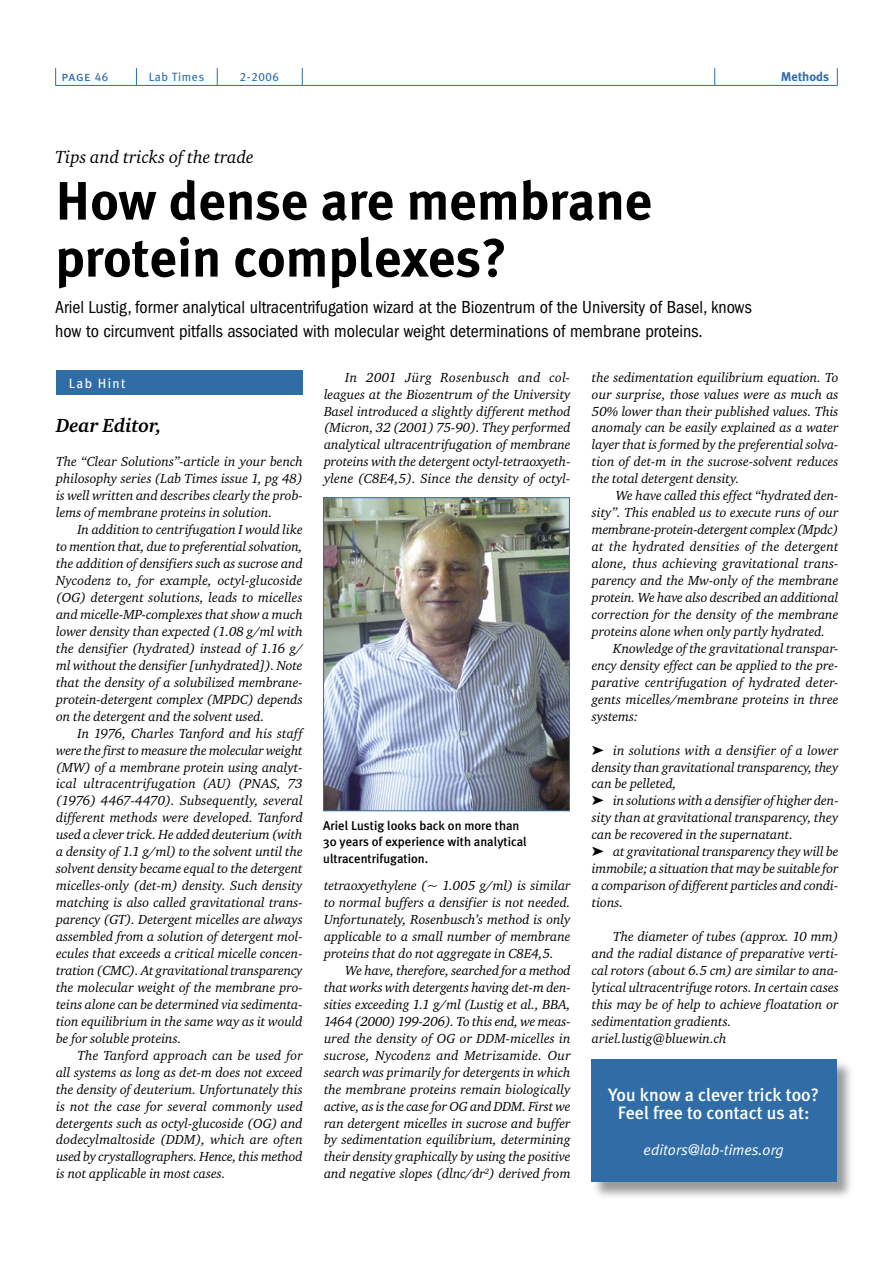
<style>
.page{position:relative;width:893px;height:1263px;background:#fff}
.page>*{position:absolute;margin:0;border:0;box-sizing:border-box;transform-origin:0 0}
.LT-Head-36{font:700 54px "Meta Plus";color:#000}
.LT-Fließtext-Block-ohne-Einzug{font:italic 700 19.5px "Charter ITC";color:#000}
.LT-Unterzeile{font:condensed 18px/24px "Franklin Gothic";color:#000}
.LT-Bildunterschrift{font:500 18px "Meta Plus";color:#fff}
.LT-Dachzeile_groß{font:italic 18px "Charter ITC";color:#000}
.LT-Bildunterschrift-2{font:italic 15px "Meta Plus Normal";color:#fff}
.LT-Fließtext-Block-ohne-Einzug-2{font:italic 13.5px/17px "Charter ITC";color:#000;text-align:justify}
.t1{font:13.5px "Meta Plus";letter-spacing:.1em;color:#fff}
.t2{font:13.5px "Meta Plus Book Caps";color:#306da6}
.LT-Bildunterschrift-3{font:500 12.75px "Meta Plus";color:#000}
.t3{font:700 12.75px "Meta Plus";color:#306da6}
.t4{font:12px "Meta Plus";letter-spacing:.05em;color:#306da6}
.t5{font:12px "Meta Plus Book Caps";color:#306da6}
.s1{font-size:12px}
</style>
<div class="page">
<hr style="left:55px;top:85px;width:783px;height:1px;background:#306da6">
<svg style="left:55px;top:68px;width:1px;height:17px"></svg>
<svg style="left:136px;top:68px;width:1px;height:17px"></svg>
<svg style="left:714px;top:68px;width:1px;height:17px"></svg>
<svg style="left:837px;top:68px;width:1px;height:17px"></svg>
<svg style="left:302px;top:68px;width:1px;height:17px"></svg>
<svg style="left:217px;top:68px;width:1px;height:17px"></svg>
<div style="left:56px;top:370px;width:247px;height:25px;background:#306da6"></div>
<img style="left:325px;top:499px;width:243px;height:310px">
<div style="left:323px;top:497px;width:247px;height:314px;border:1px solid #306da6"></div>
<div style="left:590px;top:1058px;width:266px;height:143px;background:#000;opacity:.4"></div>
<div style="left:591px;top:1059px;width:246px;height:123px;background:#306da6"></div>
<p class="t2" style="left:62px;top:68px;width:48px">page <span class="s1">46</span></p>
<p class="t4" style="left:149px;top:70px;width:57px">Lab Times</p>
<p class="t5" style="left:240px;top:70px;width:40px">2-2006</p>
<p class="t3" style="left:781px;top:70px;width:50px">Methods</p>
<p class="LT-Dachzeile_groß" style="left:55px;top:145px;width:200px">Tips and tricks of the trade</p>
<p class="LT-Head-36" style="left:55px;top:170px;width:599px">How dense are membrane</p>
<p class="LT-Head-36" style="left:55px;top:227px;width:454px">protein complexes?</p>
<p class="LT-Unterzeile" style="left:55px;top:296px;width:698px">Ariel Lustig, former analytical ultracentrifugation wizard at the Biozentrum of the University of Basel, knows how to circumvent pitfalls associated with molecular weight determinations of membrane proteins.</p>
<p class="t1" style="left:69px;top:375px;width:58px">Lab Hint</p>
<p class="LT-Fließtext-Block-ohne-Einzug" style="left:56px;top:414px;width:107px">Dear Editor,</p>
<p class="LT-Fließtext-Block-ohne-Einzug-2" style="left:56px;top:453px;width:248px">The “Clear Solutions”-article in your bench philosophy series (Lab Times issue 1, pg 48) is well written and describes clearly the prob&shy;lems of membrane proteins in solution.</p>
<p class="LT-Fließtext-Block-ohne-Einzug-2" style="left:56px;top:521px;width:248px;text-indent:21px">In addition to centrifugation I would like to mention that, due to preferential solvation, the addition of densifiers such as sucrose and Nycodenz to, for example, octyl-glucoside (OG) detergent solutions, leads to micelles and micelle-MP-complexes that show a much lower density than expected (1.08 g/ml with the densifier (hydrated) instead of 1.16 g/ ml without the densifier [unhydrated]). Note that the density of a solubilized membrane&shy;protein-detergent complex (MPDC) depends on the detergent and the solvent used.</p>
<p class="LT-Fließtext-Block-ohne-Einzug-2" style="left:56px;top:724px;width:248px;text-indent:21px">In 1976, Charles Tanford and his staff were the first to measure the molecular weight (MW) of a membrane protein using analyt&shy;ical ultracentrifugation (AU) (PNAS, 73 (1976) 4467-4470). Subsequently, several different methods were developed. Tanford used a clever trick. He added deuterium (with a density of 1.1 g/ml) to the solvent until the solvent density became equal to the detergent micelles-only (det-m) density. Such density matching is also called gravitational trans&shy;parency (GT). Detergent micelles are always assembled from a solution of detergent mol&shy;ecules that exceeds a critical micelle concen&shy;tration (CMC). At gravitational transparency the molecular weight of the membrane pro&shy;teins alone can be determined via sedimenta&shy;tion equilibrium in the same way as it would be for soluble proteins.</p>
<p class="LT-Fließtext-Block-ohne-Einzug-2" style="left:56px;top:1046px;width:248px;text-indent:21px">The Tanford approach can be used for all systems as long as det-m does not exceed the density of deuterium. Unfortunately this is not the case for several commonly used detergents such as octyl-glucoside (OG) and dodecylmaltoside (DDM), which are often used by crystallographers. Hence, this method is not applicable in most cases.</p>
<p class="LT-Fließtext-Block-ohne-Einzug-2" style="left:324px;top:368px;width:248px;text-indent:21px">In 2001 Jürg Rosenbusch and col&shy;leagues at the Biozentrum of the University Basel introduced a slightly different method (Micron, 32 (2001) 75-90). They performed analytical ultracentrifugation of membrane proteins with the detergent octyl-tetraoxyeth&shy;ylene (C8E4,5). Since the density of octyl-</p>
<p class="LT-Bildunterschrift-3" style="left:323px;top:818px;width:198px">Ariel Lustig looks back on more than</p>
<p class="LT-Bildunterschrift-3" style="left:323px;top:834px;width:205px">30 years of experience with analytical</p>
<p class="LT-Bildunterschrift-3" style="left:323px;top:851px;width:106px">ultracentrifugation.</p>
<p class="LT-Fließtext-Block-ohne-Einzug-2" style="left:324px;top:877px;width:248px">tetraoxyethylene (~ 1.005 g/ml) is similar to normal buffers a densifier is not needed.<br>Unfortunately, Rosenbusch’s method is only applicable to a small number of membrane proteins that do not aggregate in C8E4,5.</p>
<p class="LT-Fließtext-Block-ohne-Einzug-2" style="left:324px;top:961px;width:248px;text-indent:21px">We have, therefore, searched for a method that works with detergents having det-m den&shy;sities exceeding 1.1 g/ml (Lustig et al., BBA, 1464 (2000) 199-206). To this end, we meas&shy;ured the density of OG or DDM-micelles in sucrose, Nycodenz and Metrizamide. Our search was primarily for detergents in which the membrane proteins remain biologically active, as is the case for OG and DDM. First we ran detergent micelles in sucrose and buffer by sedimentation equilibrium, determining their density graphically by using the positive and negative slopes (dlnc/dr<sup>2</sup>) derived from</p>
<p class="LT-Fließtext-Block-ohne-Einzug-2" style="left:592px;top:368px;width:248px">the sedimentation equilibrium equation. To our surprise, those values were as much as 50% lower than their published values. This anomaly can be easily explained as a water layer that is formed by the preferential solva&shy;tion of det-m in the sucrose-solvent reduces the total detergent density.</p>
<p class="LT-Fließtext-Block-ohne-Einzug-2" style="left:592px;top:487px;width:248px;text-indent:24px">We have called this effect “hydrated den&shy;sity”. This enabled us to execute runs of our membrane-protein-detergent complex (Mpdc) at the hydrated densities of the detergent alone, thus achieving gravitational trans&shy;parency and the Mw-only of the membrane protein. We have also described an additional correction for the density of the membrane proteins alone when only partly hydrated.</p>
<p class="LT-Fließtext-Block-ohne-Einzug-2" style="left:592px;top:639px;width:248px;text-indent:21px">Knowledge of the gravitational transpar&shy;ency density effect can be applied to the pre&shy;parative centrifugation of hydrated deter&shy;gents micelles/membrane proteins in three systems:</p>
<p class="LT-Fließtext-Block-ohne-Einzug-2" style="left:592px;top:741px;width:248px">➤ in solutions with a densifier of a lower density than gravitational transparency, they can be pelleted,</p>
<p class="LT-Fließtext-Block-ohne-Einzug-2" style="left:592px;top:792px;width:248px">➤ in solutions with a densifier of higher den&shy;sity than at gravitational transparency, they can be recovered in the supernatant.</p>
<p class="LT-Fließtext-Block-ohne-Einzug-2" style="left:592px;top:843px;width:248px">➤ at gravitational transparency they will be immobile; a situation that may be suitable for a comparison of different particles and condi&shy;tions.</p>
<p class="LT-Fließtext-Block-ohne-Einzug-2" style="left:592px;top:928px;width:248px;text-indent:21px">The diameter of tubes (approx. 10 mm) and the radial distance of preparative verti&shy;cal rotors (about 6.5 cm) are similar to ana&shy;lytical ultracentrifuge rotors. In certain cases this may be of help to achieve floatation or sedimentation gradients.</p>
<p class="LT-Fließtext-Block-ohne-Einzug-2" style="left:592px;top:1029px;width:136px">ariel.lustig@bluewin.ch</p>
<p class="LT-Bildunterschrift" style="left:608px;top:1084px;width:212px">You know a clever trick too?</p>
<p class="LT-Bildunterschrift" style="left:618px;top:1102px;width:193px">Feel free to contact us at:</p>
<p class="LT-Bildunterschrift-2" style="left:644px;top:1141px;width:142px">editors@lab-times.org</p>
</div>
